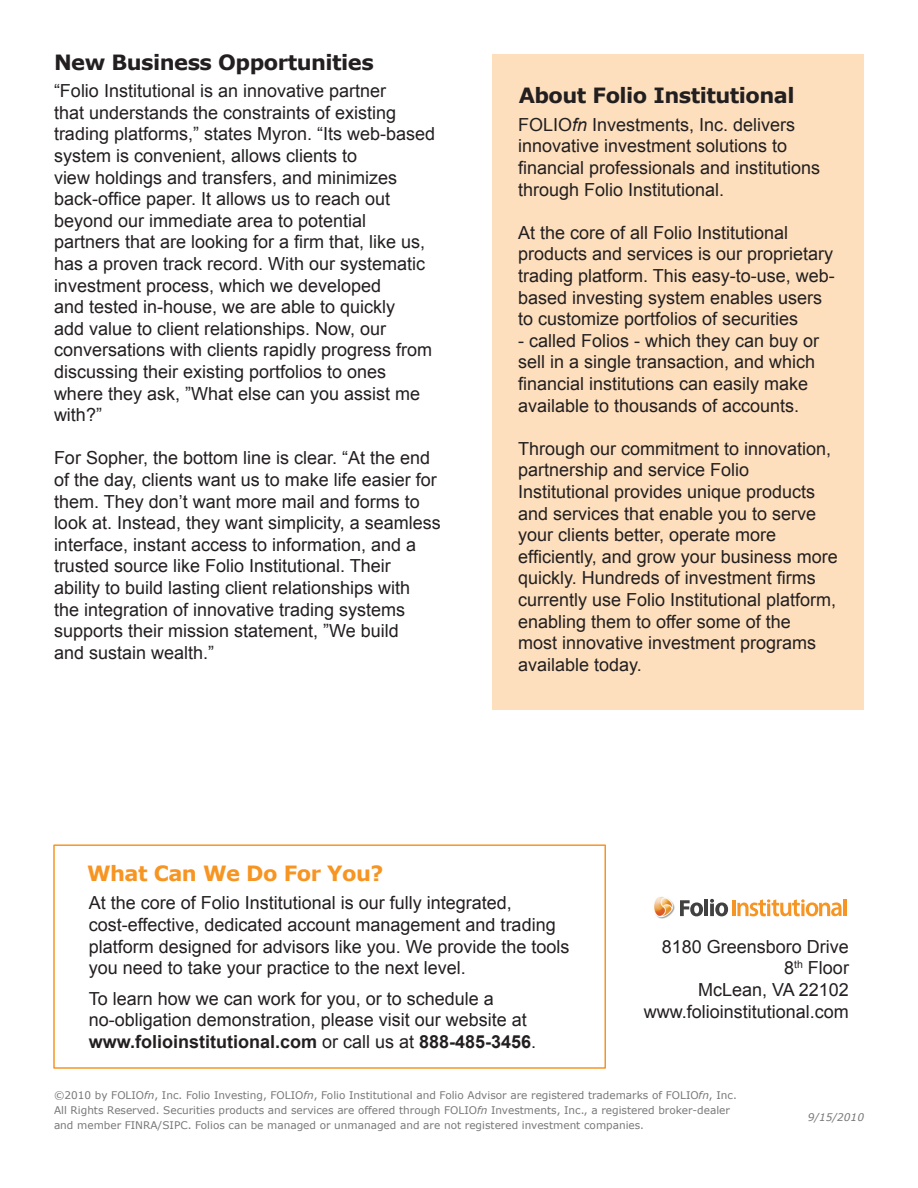
<style>
.page{position:relative;width:918px;height:1188px;background:#fff}
.page>*{position:absolute;margin:0;border:0;box-sizing:border-box;transform-origin:0 0}
.t1{font:700 21px "Verdana";letter-spacing:-.025em;color:#231f20}
.t2{font:700 21px "Verdana";letter-spacing:-.025em;color:#f79523}
.t3{font:18px/21.6px "Arial";color:#231f20}
.t4{font:10.5px/15px "Verdana";color:#787878}
.t5{font:italic 10.5px "Verdana";color:#787878}
.s1{font-style:italic}
.s2{font-weight:700}
</style>
<div class="page">
<div style="left:53px;top:844px;width:553px;height:225px;border:2px solid #f79523"></div>
<div style="left:492px;top:54px;width:372px;height:656px;background:#fddfbd"></div>
<svg style="left:680px;top:900px;width:23px;height:16px"></svg>
<hr style="left:704px;top:899px;width:4px;height:17px;background:#414141">
<hr style="left:732px;top:900px;width:3px;height:16px;background:#f79524">
<hr style="left:843px;top:899px;width:3px;height:17px;background:#f79524">
<svg style="left:710px;top:899px;width:18px;height:17px"></svg>
<svg style="left:737px;top:899px;width:105px;height:17px"></svg>
<img style="left:654px;top:896px;width:21px;height:23px">
<p class="t1" style="left:54px;top:49px;width:321px">New Business Opportunities</p>
<p class="t3" style="left:54px;top:80px;width:334px">“Folio Institutional is an innovative partner</p>
<p class="t3" style="left:54px;top:102px;width:344px">that understands the constraints of existing</p>
<p class="t3" style="left:54px;top:123px;width:383px">trading platforms,” states Myron. “Its web-based</p>
<p class="t3" style="left:54px;top:145px;width:305px">system is convenient, allows clients to</p>
<p class="t3" style="left:54px;top:166px;width:345px">view holdings and transfers, and minimizes</p>
<p class="t3" style="left:54px;top:188px;width:338px">back-office paper. It allows us to reach out</p>
<p class="t3" style="left:54px;top:210px;width:314px">beyond our immediate area to potential</p>
<p class="t3" style="left:54px;top:231px;width:373px">partners that are looking for a firm that, like us,</p>
<p class="t3" style="left:54px;top:253px;width:373px">has a proven track record. With our systematic</p>
<p class="t3" style="left:54px;top:274px;width:329px">investment process, which we developed</p>
<p class="t3" style="left:54px;top:296px;width:343px">and tested in-house, we are able to quickly</p>
<p class="t3" style="left:54px;top:318px;width:334px">add value to client relationships. Now, our</p>
<p class="t3" style="left:54px;top:339px;width:380px">conversations with clients rapidly progress from</p>
<p class="t3" style="left:54px;top:361px;width:334px">discussing their existing portfolios to ones</p>
<p class="t3" style="left:54px;top:382px;width:368px">where they ask, ”What else can you assist me</p>
<p class="t3" style="left:54px;top:404px;width:50px">with?”</p>
<p class="t3" style="left:54px;top:447px;width:378px">For Sopher, the bottom line is clear. “At the end</p>
<p class="t3" style="left:54px;top:469px;width:384px">of the day, clients want us to make life easier for</p>
<p class="t3" style="left:54px;top:490px;width:367px">them. They don’t want more mail and forms to</p>
<p class="t3" style="left:54px;top:512px;width:388px">look at. Instead, they want simplicity, a seamless</p>
<p class="t3" style="left:54px;top:534px;width:364px">interface, instant access to information, and a</p>
<p class="t3" style="left:54px;top:555px;width:338px">trusted source like Folio Institutional. Their</p>
<p class="t3" style="left:54px;top:577px;width:358px">ability to build lasting client relationships with</p>
<p class="t3" style="left:54px;top:598px;width:353px">the integration of innovative trading systems</p>
<p class="t3" style="left:54px;top:620px;width:346px">supports their mission statement, ”We build</p>
<p class="t3" style="left:54px;top:642px;width:162px">and sustain wealth.”</p>
<p class="t2" style="left:87px;top:860px;width:298px">What Can We Do For You?</p>
<p class="t1" style="left:519px;top:82px;width:277px">About Folio Institutional</p>
<p class="t3" style="left:518px;top:114px;width:304px">FOLIO<span class="s1">fn</span> Investments, Inc. delivers innovative investment solutions to financial professionals and institutions through Folio Institutional.</p>
<p class="t3" style="left:518px;top:222px;width:318px">At the core of all Folio Institutional products and services is our proprietary trading platform. This easy-to-use, web&shy;based investing system enables users to customize portfolios of securities</p>
<p class="t3" style="left:518px;top:330px;width:303px">- called Folios - which they can buy or sell in a single transaction, and which financial institutions can easily make available to thousands of accounts.</p>
<p class="t3" style="left:518px;top:438px;width:321px">Through our commitment to innovation, partnership and service Folio Institutional provides unique products and services that enable you to serve your clients better, operate more efficiently, and grow your business more quickly. Hundreds of investment firms currently use Folio Institutional platform, enabling them to offer some of the<br>most innovative investment programs available today.</p>
<p class="t3" style="left:89px;top:892px;width:482px">At the core of Folio Institutional is our fully integrated, cost-effective, dedicated account management and trading platform designed for advisors like you. We provide the tools you need to take your practice to the next level.</p>
<p class="t3" style="left:89px;top:988px;width:449px">To learn how we can work for you, or to schedule a no-obligation demonstration, please visit our website at <span class="s2">www.folioinstitutional.com</span> or call us at <span class="s2">888-485-3456</span>.</p>
<p class="t3" style="left:662px;top:936px;width:189px">8180 Greensboro Drive</p>
<p class="t3" style="left:784px;top:957px;width:66px">8<sup>th</sup> Floor</p>
<p class="t3" style="left:698px;top:979px;width:152px">McLean, VA 22102</p>
<p class="t3" style="left:644px;top:1000px;width:207px">www.folioinstitutional.com</p>
<p class="t4" style="left:54px;top:1087px;width:684px">©2010 by FOLIO<span class="s1">fn</span>, Inc. Folio Investing, FOLIO<span class="s1">fn</span>, Folio Institutional and Folio Advisor are registered trademarks of FOLIO<span class="s1">fn</span>, Inc.<br>All Rights Reserved. Securities products and services are offered through FOLIO<span class="s1">fn</span> Investments, Inc., a registered broker-dealer and member FINRA/SIPC. Folios can be managed or unmanaged and are not registered investment companies.</p>
<p class="t5" style="left:808px;top:1110px;width:58px">9/15/2010</p>
</div>
